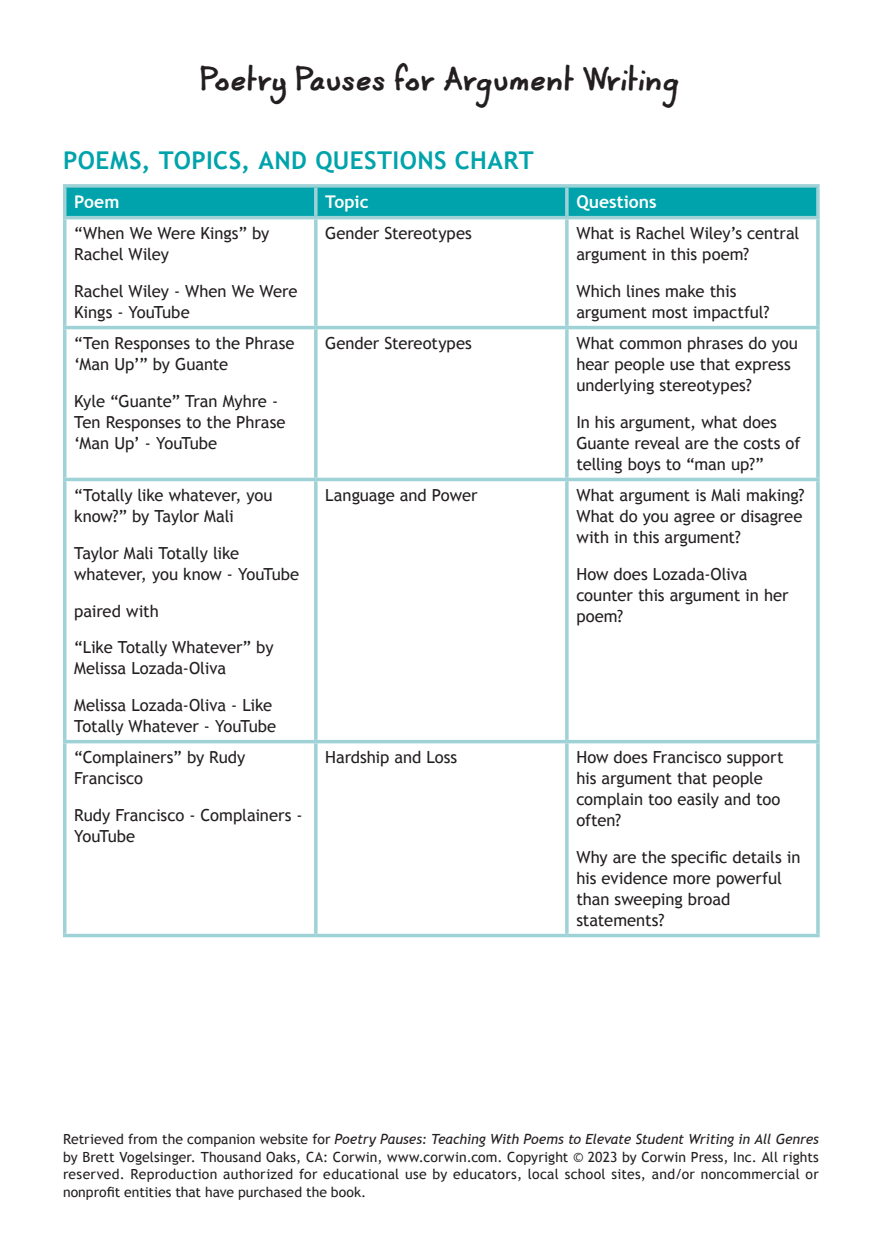
<style>
.page{position:relative;width:882px;height:1260px;background:#fff}
.page>*{position:absolute;margin:0;border:0;box-sizing:border-box;transform-origin:0 0}
.t1{font:24.5px "Coert Schrift Dik";letter-spacing:.015em;color:#231f20}
.t2{font:700 24.5px "Trebuchet MS";letter-spacing:.015em;color:#00a3ab}
.t3{font:700 17.5px "Trebuchet MS";color:#fff}
.t4{font:16.62px/21px "Trebuchet MS";letter-spacing:-.005em;color:#231f20}
.t5{font:14px/17.5px "Trebuchet MS";letter-spacing:.005em;color:#231f20;text-align:justify}
.s1{font-style:italic}
</style>
<div class="page">
<div style="left:66px;top:188px;width:750px;height:28px;background:#00a3ab"></div>
<svg style="left:63px;top:184px;width:253px;height:4px"></svg>
<hr style="left:63px;top:188px;width:3px;height:28px;background:#9fd2d7">
<svg style="left:316px;top:184px;width:251px;height:4px"></svg>
<svg style="left:314px;top:188px;width:4px;height:28px"></svg>
<svg style="left:567px;top:184px;width:253px;height:4px"></svg>
<svg style="left:565px;top:188px;width:4px;height:28px"></svg>
<svg style="left:816px;top:188px;width:4px;height:28px"></svg>
<hr style="left:63px;top:216px;width:253px;height:3px;background:#9fd2d7">
<hr style="left:63px;top:219px;width:3px;height:107px;background:#9fd2d7">
<hr style="left:63px;top:326px;width:253px;height:3px;background:#9fd2d7">
<hr style="left:63px;top:329px;width:3px;height:149px;background:#9fd2d7">
<svg style="left:314px;top:329px;width:4px;height:149px"></svg>
<hr style="left:316px;top:216px;width:251px;height:3px;background:#9fd2d7">
<svg style="left:314px;top:219px;width:4px;height:107px"></svg>
<hr style="left:316px;top:326px;width:251px;height:3px;background:#9fd2d7">
<hr style="left:567px;top:216px;width:253px;height:3px;background:#9fd2d7">
<svg style="left:565px;top:219px;width:4px;height:107px"></svg>
<svg style="left:816px;top:219px;width:4px;height:107px"></svg>
<hr style="left:567px;top:326px;width:253px;height:3px;background:#9fd2d7">
<svg style="left:565px;top:329px;width:4px;height:149px"></svg>
<svg style="left:816px;top:329px;width:4px;height:149px"></svg>
<hr style="left:567px;top:478px;width:253px;height:3px;background:#9fd2d7">
<svg style="left:816px;top:481px;width:4px;height:259px"></svg>
<hr style="left:316px;top:478px;width:251px;height:3px;background:#9fd2d7">
<svg style="left:565px;top:481px;width:4px;height:259px"></svg>
<hr style="left:63px;top:478px;width:253px;height:3px;background:#9fd2d7">
<hr style="left:63px;top:481px;width:3px;height:259px;background:#9fd2d7">
<svg style="left:314px;top:481px;width:4px;height:259px"></svg>
<hr style="left:63px;top:740px;width:253px;height:3px;background:#9fd2d7">
<hr style="left:63px;top:743px;width:3px;height:191px;background:#9fd2d7">
<hr style="left:316px;top:740px;width:251px;height:3px;background:#9fd2d7">
<svg style="left:314px;top:743px;width:4px;height:191px"></svg>
<hr style="left:567px;top:740px;width:253px;height:3px;background:#9fd2d7">
<svg style="left:565px;top:743px;width:4px;height:191px"></svg>
<svg style="left:816px;top:743px;width:4px;height:191px"></svg>
<hr style="left:63px;top:934px;width:253px;height:3px;background:#9fd2d7">
<hr style="left:316px;top:934px;width:251px;height:3px;background:#9fd2d7">
<hr style="left:567px;top:934px;width:253px;height:3px;background:#9fd2d7">
<h1 class="t1" style="left:201px;top:68px;width:481px">Poetry Pauses for Argument Writing</h1>
<h1 class="t2" style="left:63px;top:145px;width:472px">POEMS, TOPICS, AND QUESTIONS CHART</h1>
<p class="t3" style="left:74px;top:191px;width:47px">Poem</p>
<p class="t3" style="left:325px;top:191px;width:45px">Topic</p>
<p class="t3" style="left:576px;top:191px;width:82px">Questions</p>
<p class="t4" style="left:74px;top:223px;width:197px">“When We Were Kings” by<br>Rachel Wiley</p>
<p class="t4" style="left:74px;top:281px;width:225px">Rachel Wiley - When We Were<br>Kings - YouTube</p>
<p class="t4" style="left:325px;top:223px;width:148px">Gender Stereotypes</p>
<p class="t4" style="left:576px;top:223px;width:225px">What is Rachel Wiley’s central argument in this poem?</p>
<p class="t4" style="left:576px;top:281px;width:195px">Which lines make this argument most impactful?</p>
<p class="t4" style="left:74px;top:333px;width:222px">“Ten Responses to the Phrase ‘Man Up’” by Guante</p>
<p class="t4" style="left:74px;top:391px;width:213px">Kyle “Guante” Tran Myhre -<br>Ten Responses to the Phrase ‘Man Up’ - YouTube</p>
<p class="t4" style="left:74px;top:485px;width:200px">“Totally like whatever, you know?” by Taylor Mali</p>
<p class="t4" style="left:74px;top:543px;width:227px">Taylor Mali Totally like whatever, you know - YouTube</p>
<p class="t4" style="left:74px;top:601px;width:86px">paired with</p>
<p class="t4" style="left:74px;top:637px;width:201px">“Like Totally Whatever” by<br>Melissa Lozada-Oliva</p>
<p class="t4" style="left:74px;top:695px;width:204px">Melissa Lozada-Oliva - Like<br>Totally Whatever - YouTube</p>
<p class="t4" style="left:74px;top:747px;width:173px">“Complainers” by Rudy<br>Francisco</p>
<p class="t4" style="left:74px;top:805px;width:230px">Rudy Francisco - Complainers -<br>YouTube</p>
<p class="t4" style="left:325px;top:333px;width:148px">Gender Stereotypes</p>
<p class="t4" style="left:576px;top:333px;width:223px">What common phrases do you hear people use that express underlying stereotypes?</p>
<p class="t4" style="left:576px;top:412px;width:226px">In his argument, what does<br>Guante reveal are the costs of telling boys to “man up?”</p>
<p class="t4" style="left:325px;top:485px;width:154px">Language and Power</p>
<p class="t4" style="left:576px;top:485px;width:230px">What argument is Mali making?<br>What do you agree or disagree with in this argument?</p>
<p class="t4" style="left:576px;top:564px;width:214px">How does Lozada-Oliva counter this argument in her poem?</p>
<p class="t4" style="left:325px;top:747px;width:134px">Hardship and Loss</p>
<p class="t4" style="left:576px;top:747px;width:209px">How does Francisco support his argument that people complain too easily and too often?</p>
<p class="t4" style="left:576px;top:847px;width:226px">Why are the specific details in his evidence more powerful than sweeping broad statements?</p>
<p class="t5" style="left:63px;top:1131px;width:757px">Retrieved from the companion website for <span class="s1">Poetry Pauses: Teaching With Poems to Elevate Student Writing in All Genres </span>by Brett Vogelsinger. Thousand Oaks, CA: Corwin, www.corwin.com. Copyright © 2023 by Corwin Press, Inc. All rights reserved. Reproduction authorized for educational use by educators, local school sites, and/or noncommercial or nonprofit entities that have purchased the book.</p>
</div>
